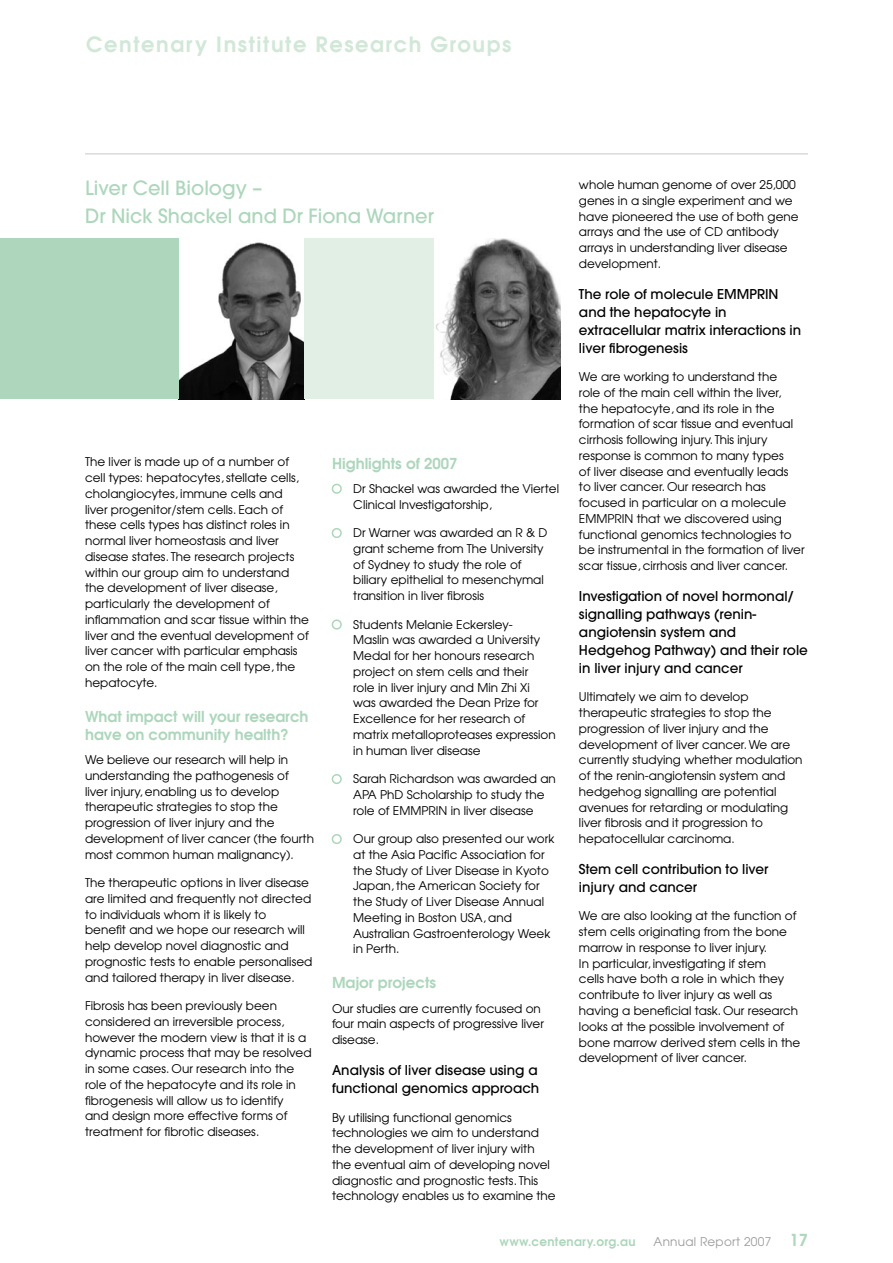
<style>
.page{position:relative;width:893px;height:1263px;background:#fff}
.page>*{position:absolute;margin:0;border:0;box-sizing:border-box;transform-origin:0 0}
.t1{font:600 21px "Avant Garde";letter-spacing:.075em;color:#d1e7d8}
.t2{font:500 19.5px/28.5px "Avant Garde";color:#add6bc}
.t3{font:600 15px/18px "Avant Garde";color:#add6bc}
.t4{font:500 13.5px/18px "Avant Garde";color:#000}
.t5{font:12px/15.8px "Avant Garde";color:#000}
.t6{font:600 12px "Avant Garde";letter-spacing:.02em;color:#add6bc}
.t7{font:12px "Avant Garde";letter-spacing:.02em;color:#9c9d9f}
.s1{font-weight:600;font-size:16.5px;color:#add6bc}
</style>
<div class="page">
<hr style="left:85px;top:153px;width:723px;height:2px;background:#d9dadb">
<svg style="left:331px;top:483px;width:11px;height:11px"></svg>
<svg style="left:331px;top:528px;width:11px;height:10px"></svg>
<svg style="left:331px;top:619px;width:11px;height:11px"></svg>
<svg style="left:331px;top:774px;width:11px;height:10px"></svg>
<svg style="left:331px;top:834px;width:11px;height:10px"></svg>
<img style="left:178px;top:239px;width:126px;height:160px">
<div style="left:304px;top:239px;width:131px;height:160px;background:#e1efe5"></div>
<img style="left:436px;top:239px;width:125px;height:160px">
<div style="left:0;top:239px;width:178px;height:160px;background:#add6bc"></div>
<h1 class="t1" style="left:86px;top:31px;width:427px">Centenary Institute Research Groups</h1>
<h2 class="t2" style="left:85px;top:173px;width:350px">Liver Cell Biology –<br>Dr Nick Shackel and Dr Fiona Warner</h2>
<p class="t5" style="left:85px;top:454px;width:225px">The liver is made up of a number of cell types: hepatocytes, stellate cells, cholangiocytes, immune cells and<br>liver progenitor/stem cells. Each of these cells types has distinct roles in normal liver homeostasis and liver disease states. The research projects within our group aim to understand the development of liver disease, particularly the development of inflammation and scar tissue within the liver and the eventual development of liver cancer with particular emphasis on the role of the main cell type, the hepatocyte.</p>
<p class="t3" style="left:85px;top:707px;width:225px">What impact will your research have on community health?</p>
<p class="t5" style="left:85px;top:752px;width:230px">We believe our research will help in understanding the pathogenesis of liver injury, enabling us to develop therapeutic strategies to stop the progression of liver injury and the development of liver cancer (the fourth most common human malignancy).</p>
<p class="t5" style="left:85px;top:875px;width:229px">The therapeutic options in liver disease are limited and frequently not directed to individuals whom it is likely to<br>benefit and we hope our research will help develop novel diagnostic and prognostic tests to enable personalised and tailored therapy in liver disease.</p>
<p class="t5" style="left:85px;top:998px;width:228px">Fibrosis has been previously been considered an irreversible process, however the modern view is that it is a dynamic process that may be resolved in some cases. Our research into the role of the hepatocyte and its role in fibrogenesis will allow us to identify<br>and design more effective forms of treatment for fibrotic diseases.</p>
<p class="t3" style="left:332px;top:454px;width:127px">Highlights of 2007</p>
<p class="t5" style="left:353px;top:480px;width:207px">Dr Shackel was awarded the Viertel<br>Clinical Investigatorship,</p>
<p class="t5" style="left:353px;top:525px;width:196px">Dr Warner was awarded an R &amp; D grant scheme from The University of Sydney to study the role of biliary epithelial to mesenchymal transition in liver fibrosis</p>
<p class="t5" style="left:353px;top:616px;width:204px">Students Melanie Eckersley-<br>Maslin was awarded a University<br>Medal for her honours research project on stem cells and their<br>role in liver injury and Min Zhi Xi<br>was awarded the Dean Prize for<br>Excellence for her research of matrix metalloproteases expression in human liver disease</p>
<p class="t5" style="left:353px;top:771px;width:204px">Sarah Richardson was awarded an<br>APA PhD Scholarship to study the role of EMMPRIN in liver disease</p>
<p class="t5" style="left:353px;top:831px;width:203px">Our group also presented our work at the Asia Pacific Association for the Study of Liver Disease in Kyoto<br>Japan, the American Society for the Study of Liver Disease Annual<br>Meeting in Boston USA, and<br>Australian Gastroenterology Week in Perth.</p>
<p class="t3" style="left:332px;top:974px;width:106px">Major projects</p>
<p class="t5" style="left:332px;top:1000px;width:213px">Our studies are currently focused on four main aspects of progressive liver disease.</p>
<p class="t4" style="left:332px;top:1061px;width:209px">Analysis of liver disease using a functional genomics approach</p>
<p class="t5" style="left:332px;top:1109px;width:225px">By utilising functional genomics technologies we aim to understand the development of liver injury with the eventual aim of developing novel diagnostic and prognostic tests. This technology enables us to examine the</p>
<p class="t5" style="left:579px;top:177px;width:221px">whole human genome of over 25,000 genes in a single experiment and we have pioneered the use of both gene arrays and the use of CD antibody arrays in understanding liver disease development.</p>
<p class="t4" style="left:579px;top:285px;width:224px">The role of molecule EMMPRIN and the hepatocyte in extracellular matrix interactions in liver fibrogenesis</p>
<p class="t5" style="left:579px;top:369px;width:227px">We are working to understand the<br>role of the main cell within the liver,<br>the hepatocyte, and its role in the formation of scar tissue and eventual cirrhosis following injury. This injury response is common to many types<br>of liver disease and eventually leads<br>to liver cancer. Our research has focused in particular on a molecule EMMPRIN that we discovered using functional genomics technologies to be instrumental in the formation of liver scar tissue, cirrhosis and liver cancer.</p>
<p class="t4" style="left:579px;top:587px;width:230px">Investigation of novel hormonal/ signalling pathways (renin&shy;angiotensin system and<br>Hedgehog Pathway) and their role in liver injury and cancer</p>
<p class="t5" style="left:579px;top:689px;width:225px">Ultimately we aim to develop therapeutic strategies to stop the progression of liver injury and the development of liver cancer. We are currently studying whether modulation of the renin-angiotensin system and hedgehog signalling are potential avenues for retarding or modulating liver fibrosis and it progression to hepatocellular carcinoma.</p>
<p class="t4" style="left:579px;top:860px;width:191px">Stem cell contribution to liver injury and cancer</p>
<p class="t5" style="left:579px;top:908px;width:223px">We are also looking at the function of stem cells originating from the bone marrow in response to liver injury.<br>In particular, investigating if stem<br>cells have both a role in which they contribute to liver injury as well as having a beneficial task. Our research looks at the possible involvement of bone marrow derived stem cells in the development of liver cancer.</p>
<p class="t6" style="left:500px;top:1234px;width:137px">www.centenary.org.au</p>
<p class="t7" style="left:654px;top:1234px;width:156px">Annual Report 2007 <span class="s1">17</span></p>
</div>
